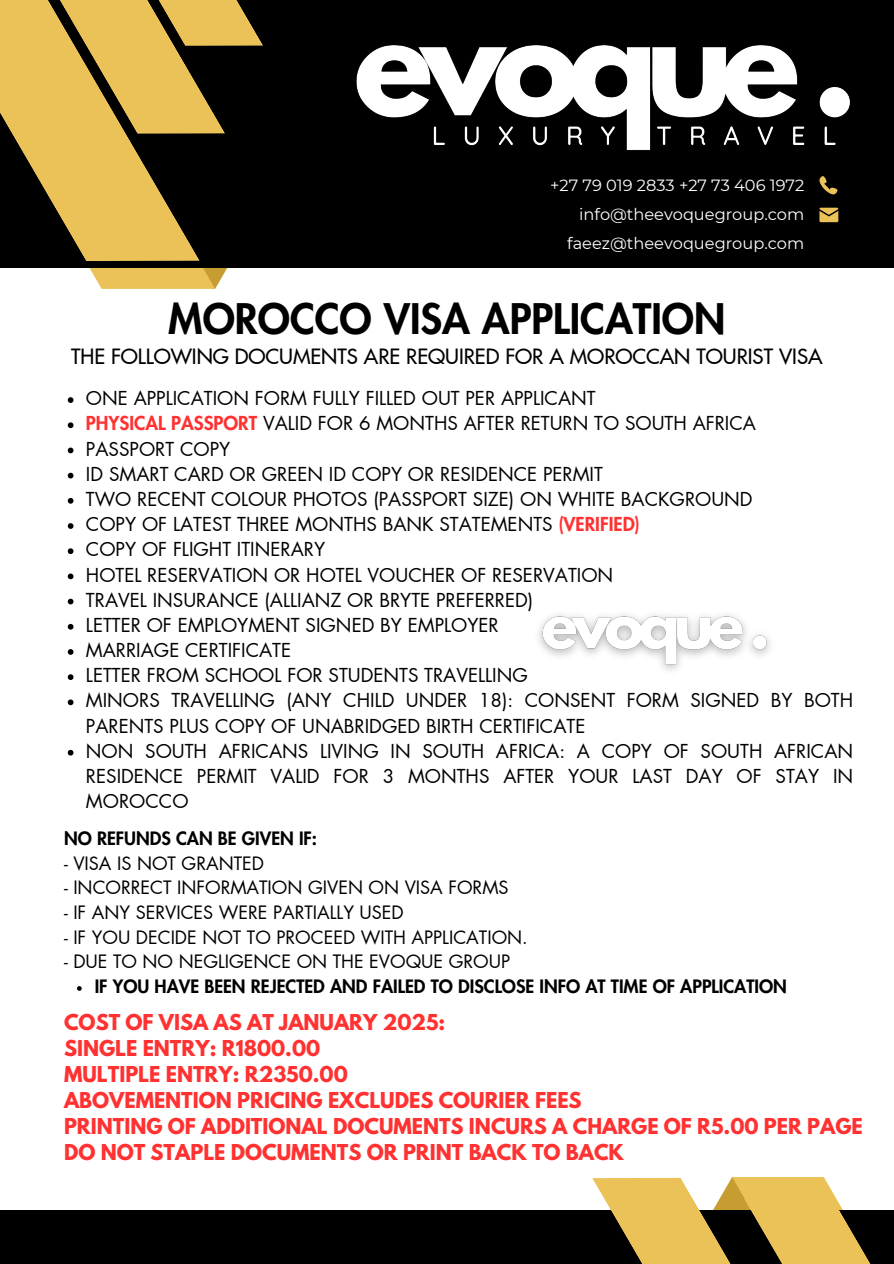
<style>
.page{position:relative;width:894px;height:1264px;background:#fff}
.page>*{position:absolute;margin:0;border:0;box-sizing:border-box;transform-origin:0 0}
.t1{font:800 41.1px "Futura LT Pro";color:#000}
.t2{font:500 20.55px "Futura LT Pro";color:#000}
.t3{font:700 19.35px/26px "League Spartan";color:#ff3131}
.t4{font:18.75px/25.2px "Futura LT Pro";color:#000}
.t5{font:18px "Futura LT Pro";color:#000}
.t6{font:800 18px "Futura LT Pro";color:#000}
.t7{font:16.2px/29.1px "Montserrat";color:#fff;text-align:right}
.s1{font-weight:800;color:#ff3131}
</style>
<div class="page">
<svg style="left:89px;top:268px;width:138px;height:21px;background:#e8c464"></svg>
<div style="left:0;top:0;width:893px;height:268px;background:#000"></div>
<div style="left:0;top:1209px;width:893px;height:54px;background:#000"></div>
<svg style="left:12px;top:134px;width:188px;height:127px;fill:#eac258"></svg>
<svg style="left:592px;top:1177px;width:301px;height:86px"></svg>
<svg style="left:0;top:0;width:263px;height:134px"></svg>
<svg style="left:819px;top:208px;width:19px;height:14px"></svg>
<svg style="left:825px;top:190px;width:12px;height:4px"></svg>
<svg style="left:68px;top:397px;width:5px;height:6px"></svg>
<svg style="left:68px;top:422px;width:5px;height:6px"></svg>
<svg style="left:68px;top:447px;width:5px;height:6px"></svg>
<svg style="left:68px;top:473px;width:5px;height:5px"></svg>
<svg style="left:68px;top:498px;width:5px;height:5px"></svg>
<svg style="left:68px;top:523px;width:5px;height:6px"></svg>
<svg style="left:68px;top:548px;width:5px;height:6px"></svg>
<svg style="left:68px;top:573px;width:5px;height:6px"></svg>
<svg style="left:68px;top:598px;width:5px;height:6px"></svg>
<svg style="left:68px;top:624px;width:5px;height:5px"></svg>
<svg style="left:68px;top:649px;width:5px;height:6px"></svg>
<svg style="left:68px;top:674px;width:5px;height:6px"></svg>
<svg style="left:68px;top:699px;width:5px;height:6px"></svg>
<svg style="left:68px;top:749px;width:5px;height:6px"></svg>
<img style="left:356px;top:45px;width:494px;height:145px">
<img style="left:424px;top:118px;width:426px;height:38px">
<svg style="left:77px;top:986px;width:5px;height:4px"></svg>
<img style="left:538px;top:614px;width:233px;height:57px">
<p class="t7" style="left:550px;top:170px;width:255px">+27 79 019 2833 +27 73 406 1972 info@theevoquegroup.com</p>
<p class="t7" style="left:567px;top:229px;width:238px">faeez@theevoquegroup.com</p>
<p class="t1" style="left:168px;top:300px;width:558px">MOROCCO VISA APPLICATION</p>
<p class="t2" style="left:71px;top:347px;width:752px">THE FOLLOWING DOCUMENTS ARE REQUIRED FOR A MOROCCAN TOURIST VISA</p>
<p class="t4" style="left:86px;top:386px;width:511px">ONE APPLICATION FORM FULLY FILLED OUT PER APPLICANT</p>
<p class="t4" style="left:86px;top:411px;width:671px"><span class="s1">PHYSICAL PASSPORT</span> VALID FOR 6 MONTHS AFTER RETURN TO SOUTH AFRICA</p>
<p class="t4" style="left:86px;top:437px;width:146px">PASSPORT COPY</p>
<p class="t4" style="left:86px;top:462px;width:518px">ID SMART CARD OR GREEN ID COPY OR RESIDENCE PERMIT</p>
<h3 class="t4" style="left:86px;top:487px;width:668px">TWO RECENT COLOUR PHOTOS (PASSPORT SIZE) ON WHITE BACKGROUND</h3>
<h5 class="t4" style="left:86px;top:512px;width:555px">COPY OF LATEST THREE MONTHS BANK STATEMENTS <span class="s1">(VERIFIED)</span></h5>
<p class="t4" style="left:86px;top:537px;width:240px">COPY OF FLIGHT ITINERARY</p>
<p class="t4" style="left:86px;top:563px;width:528px">HOTEL RESERVATION OR HOTEL VOUCHER OF RESERVATION</p>
<p class="t4" style="left:86px;top:588px;width:448px">TRAVEL INSURANCE (ALLIANZ OR BRYTE PREFERRED)</p>
<p class="t4" style="left:86px;top:613px;width:414px">LETTER OF EMPLOYMENT SIGNED BY EMPLOYER</p>
<p class="t4" style="left:86px;top:638px;width:206px">MARRIAGE CERTIFICATE</p>
<p class="t4" style="left:86px;top:663px;width:443px">LETTER FROM SCHOOL FOR STUDENTS TRAVELLING</p>
<p class="t4" style="left:86px;top:688px;width:768px">MINORS TRAVELLING (ANY CHILD UNDER 18): CONSENT FORM SIGNED BY BOTH<br>PARENTS PLUS COPY OF UNABRIDGED BIRTH CERTIFICATE</p>
<p class="t4" style="left:86px;top:739px;width:768px;text-align:justify">NON SOUTH AFRICANS LIVING IN SOUTH AFRICA: A COPY OF SOUTH AFRICAN RESIDENCE PERMIT VALID FOR 3 MONTHS AFTER YOUR LAST DAY OF STAY IN MOROCCO</p>
<p class="t6" style="left:64px;top:830px;width:254px">NO REFUNDS CAN BE GIVEN IF:</p>
<p class="t5" style="left:64px;top:854px;width:201px">- VISA IS NOT GRANTED</p>
<p class="t5" style="left:64px;top:879px;width:446px">- INCORRECT INFORMATION GIVEN ON VISA FORMS</p>
<p class="t5" style="left:64px;top:904px;width:341px">- IF ANY SERVICES WERE PARTIALLY USED</p>
<p class="t5" style="left:64px;top:928px;width:465px">- IF YOU DECIDE NOT TO PROCEED WITH APPLICATION.</p>
<p class="t5" style="left:64px;top:953px;width:447px">- DUE TO NO NEGLIGENCE ON THE EVOQUE GROUP</p>
<p class="t6" style="left:95px;top:978px;width:693px">IF YOU HAVE BEEN REJECTED AND FAILED TO DISCLOSE INFO AT TIME OF APPLICATION</p>
<p class="t3" style="left:64px;top:1011px;width:800px">COST OF VISA AS AT JANUARY 2025:<br>SINGLE ENTRY: R1800.00<br>MULTIPLE ENTRY: R2350.00<br>ABOVEMENTION PRICING EXCLUDES COURIER FEES<br>PRINTING OF ADDITIONAL DOCUMENTS INCURS A CHARGE OF R5.00 PER PAGE DO NOT STAPLE DOCUMENTS OR PRINT BACK TO BACK</p>
</div>
